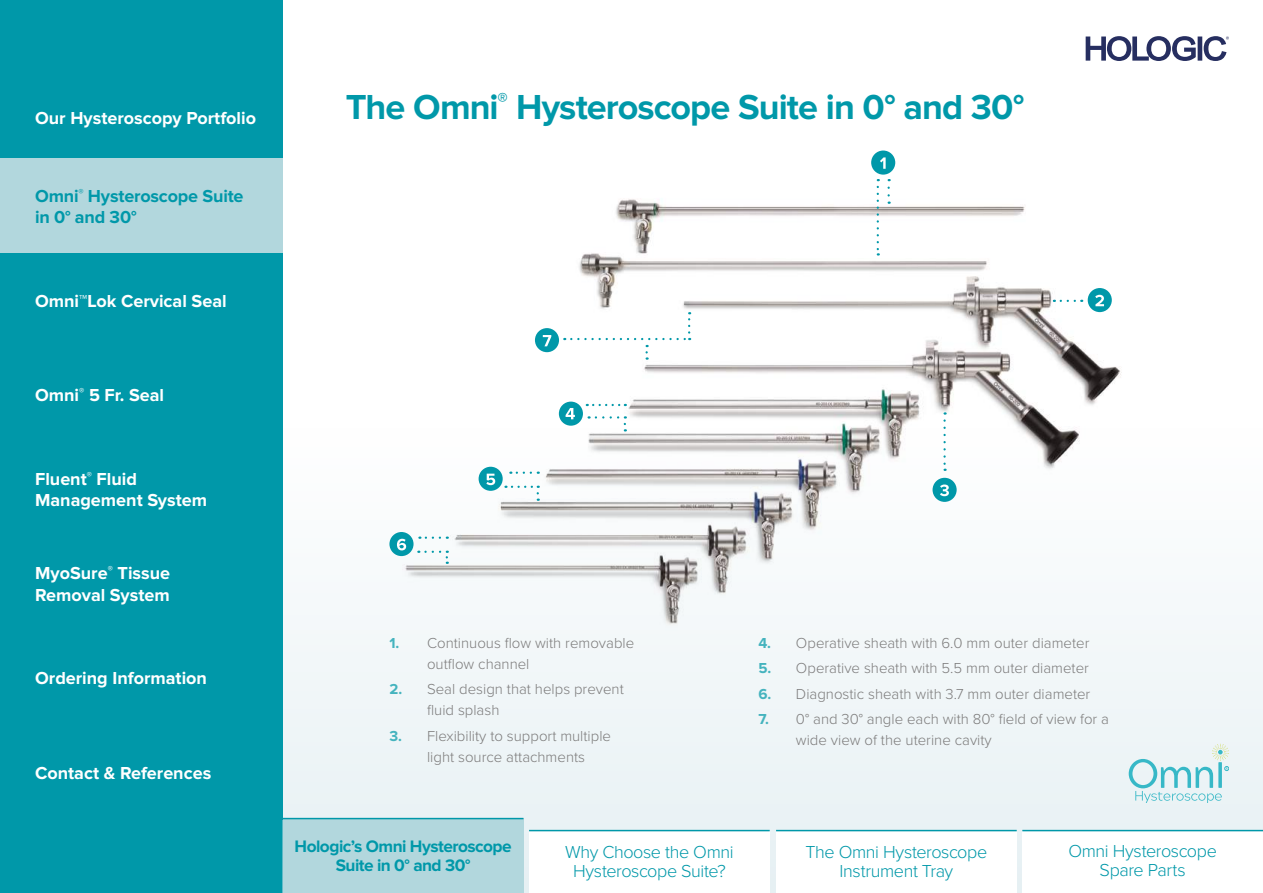
<style>
.page{position:relative;width:1263px;height:893px;background:#fff}
.page>*{position:absolute;margin:0;border:0;box-sizing:border-box;transform-origin:0 0}
.t1{font:700 36px "Proxima Nova";letter-spacing:-.025em;color:#0098a9}
.t2{font:700 18px/21.6px "Proxima Nova";color:#fff}
.t3{font:300 18px/19.5px "Proxima Nova";letter-spacing:-.025em;color:#0098a9;text-align:center}
.t4{font:700 18px/21.6px "Proxima Nova";letter-spacing:-.01em;color:#0098a9}
.t5{font:700 17.25px/19.5px "Proxima Nova";letter-spacing:-.03em;color:#0098a9;text-align:center}
.t6{font:300 15px/21px "Proxima Nova";color:#7c7b7b}
.s1{font-weight:700;color:#44b3be}
</style>
<div class="page">
<div style="left:0;top:0;width:283px;height:893px;background:#0098a9"></div>
<div style="left:283px;top:32px;width:980px;height:861px;background:linear-gradient(to right,#f6fafb,#f6fafb)"></div>
<div style="left:283px;top:819px;width:240px;height:74px;background:#b2d7dd"></div>
<hr style="left:283px;top:818px;width:240px;height:1px;background:#0098a9">
<div style="left:776px;top:831px;width:241px;height:62px;background:#fff"></div>
<hr style="left:776px;top:830px;width:241px;height:1px;background:#0098a9">
<img style="left:402px;top:162px;width:731px;height:509px">
<svg style="left:587px;top:404px;width:39px;height:2px"></svg>
<svg style="left:596px;top:416px;width:30px;height:15px"></svg>
<svg style="left:512px;top:486px;width:27px;height:15px"></svg>
<svg style="left:425px;top:551px;width:23px;height:13px"></svg>
<svg style="left:1061px;top:300px;width:21px;height:2px"></svg>
<svg style="left:510px;top:472px;width:21px;height:2px"></svg>
<svg style="left:419px;top:537px;width:21px;height:2px"></svg>
<svg style="left:943px;top:412px;width:3px;height:59px"></svg>
<svg style="left:887px;top:188px;width:3px;height:16px"></svg>
<div style="left:871px;top:151px;width:24px;height:24px;background:#0098a9;border-radius:50%"></div>
<svg style="left:880px;top:157px;width:6px;height:12px"></svg>
<div style="left:1088px;top:288px;width:24px;height:24px;background:#0098a9;border-radius:50%"></div>
<svg style="left:1095px;top:295px;width:9px;height:11px"></svg>
<div style="left:932px;top:478px;width:25px;height:24px;background:#0098a9;border-radius:50%"></div>
<svg style="left:940px;top:484px;width:9px;height:12px"></svg>
<div style="left:559px;top:402px;width:24px;height:24px;background:#0098a9;border-radius:50%"></div>
<svg style="left:566px;top:408px;width:9px;height:11px"></svg>
<div style="left:479px;top:467px;width:24px;height:24px;background:#0098a9;border-radius:50%"></div>
<svg style="left:486px;top:474px;width:9px;height:11px"></svg>
<div style="left:389px;top:532px;width:24px;height:24px;background:#0098a9;border-radius:50%"></div>
<svg style="left:397px;top:539px;width:9px;height:11px"></svg>
<svg style="left:877px;top:187px;width:2px;height:69px"></svg>
<div style="left:535px;top:328px;width:24px;height:24px;background:#0098a9;border-radius:50%"></div>
<svg style="left:543px;top:335px;width:8px;height:11px"></svg>
<svg style="left:571px;top:312px;width:119px;height:48px"></svg>
<svg style="left:1086px;top:36px;width:143px;height:25px"></svg>
<svg style="left:1129px;top:744px;width:100px;height:58px"></svg>
<div style="left:1022px;top:831px;width:241px;height:62px;background:#fff"></div>
<hr style="left:1022px;top:830px;width:241px;height:1px;background:#0098a9">
<div style="left:529px;top:831px;width:241px;height:62px;background:#fff"></div>
<hr style="left:529px;top:830px;width:241px;height:1px;background:#0098a9">
<div style="left:0;top:158px;width:283px;height:95px;background:#b2d7dd"></div>
<p class="t2" style="left:35px;top:108px;width:222px">Our Hysteroscopy Portfolio</p>
<p class="t4" style="left:35px;top:186px;width:210px">Omni<sup>®</sup> Hysteroscope Suite in 0° and 30°</p>
<p class="t2" style="left:35px;top:291px;width:193px">Omni™Lok Cervical Seal</p>
<p class="t2" style="left:35px;top:385px;width:131px">Omni<sup>®</sup> 5 Fr. Seal</p>
<p class="t2" style="left:35px;top:469px;width:174px">Fluent<sup>®</sup> Fluid<br>Management System</p>
<p class="t2" style="left:35px;top:563px;width:137px">MyoSure<sup>®</sup> Tissue<br>Removal System</p>
<p class="t2" style="left:35px;top:668px;width:173px">Ordering Information</p>
<p class="t2" style="left:35px;top:763px;width:178px">Contact &amp; References</p>
<h1 class="t1" style="left:346px;top:90px;width:680px">The Omni<sup>®</sup> Hysteroscope Suite in 0° and 30°</h1>
<p class="t6" style="left:427px;top:632px;width:209px;text-indent:-38px"><span class="s1">1.</span> Continuous flow with removable outflow channel</p>
<p class="t6" style="left:427px;top:678px;width:198px;text-indent:-38px"><span class="s1">2.</span> Seal design that helps prevent fluid splash</p>
<p class="t6" style="left:427px;top:724px;width:186px;text-indent:-38px"><span class="s1">3.</span> Flexibility to support multiple light source attachments</p>
<p class="t6" style="left:758px;top:632px;width:333px"><span class="s1">4.</span> Operative sheath with 6.0 mm outer diameter</p>
<p class="t6" style="left:758px;top:657px;width:332px"><span class="s1">5.</span> Operative sheath with 5.5 mm outer diameter</p>
<p class="t6" style="left:758px;top:682px;width:333px"><span class="s1">6.</span> Diagnostic sheath with 3.7 mm outer diameter</p>
<p class="t6" style="left:796px;top:708px;width:315px;text-indent:-38px"><span class="s1">7.</span> 0° and 30° angle each with 80° field of view for a wide view of the uterine cavity</p>
<p class="t5" style="left:295px;top:837px;width:219px">Hologic’s Omni Hysteroscope<br>Suite in 0° and 30°</p>
<p class="t3" style="left:805px;top:841px;width:183px">The Omni Hysteroscope<br>Instrument Tray</p>
<p class="t3" style="left:565px;top:841px;width:170px">Why Choose the Omni<br>Hysteroscope Suite?</p>
<p class="t3" style="left:1068px;top:840px;width:150px">Omni Hysteroscope<br>Spare Parts</p>
</div>
